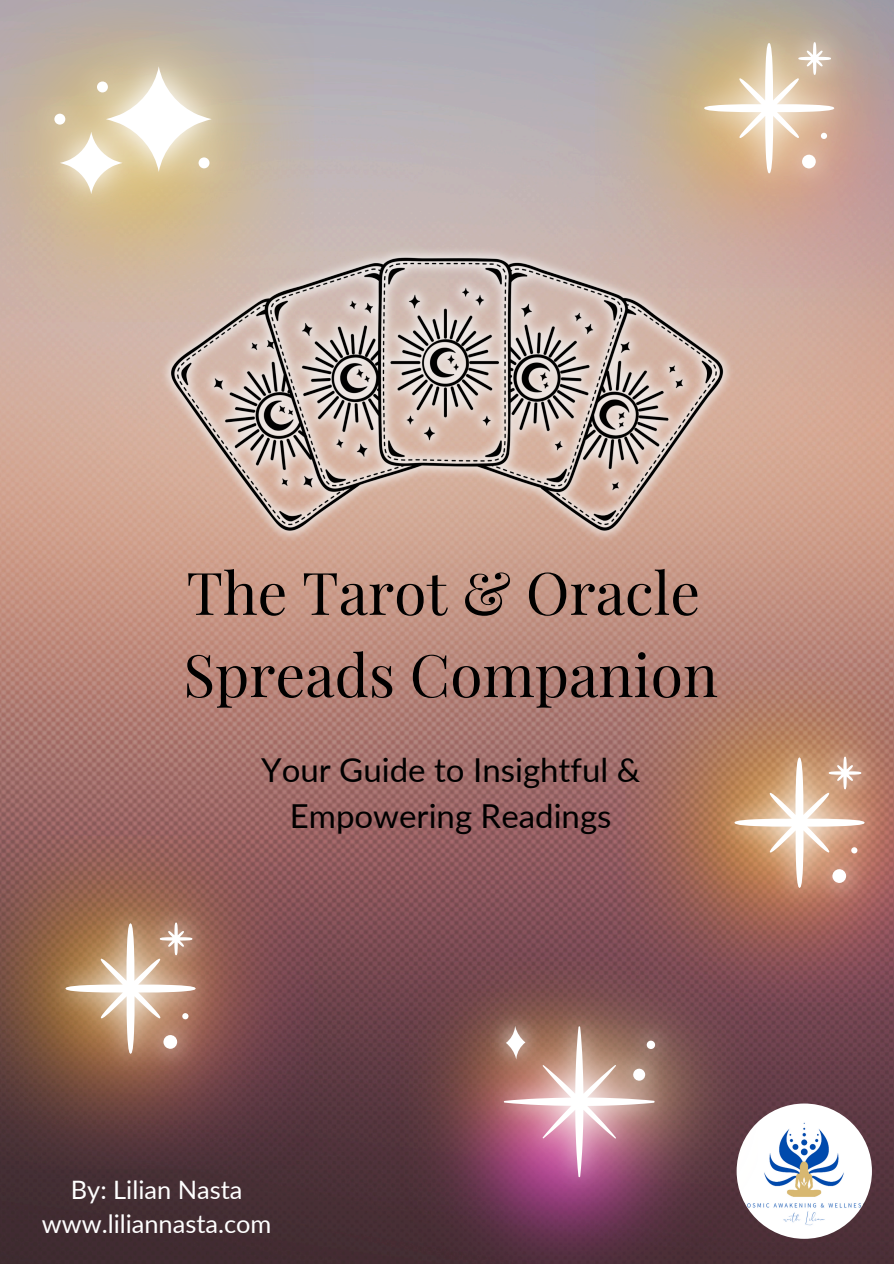
<style>
.page{position:relative;width:894px;height:1264px;background:#fff}
.page>*{position:absolute;margin:0;border:0;box-sizing:border-box;transform-origin:0 0}
.t1{font:58.8px/82.2px "Playfair Display";color:#000}
.t2{font:33px/46.2px "Lato";color:#000;text-align:center}
.t3{font:25.35px "Lato";color:#fff}
</style>
<div class="page">
<img style="left:0;top:0;width:893px;height:1263px">
<img style="left:736px;top:1103px;width:135px;height:135px;border-radius:50%">
<img style="left:135px;top:239px;width:622px;height:311px">
<img style="left:595px;top:0;width:298px;height:288px">
<img style="left:650px;top:0;width:237px;height:227px">
<img style="left:681px;top:20px;width:175px;height:175px">
<svg style="left:704px;top:42px;width:130px;height:131px"></svg>
<img style="left:0;top:836px;width:313px;height:332px">
<img style="left:12px;top:869px;width:237px;height:238px">
<img style="left:43px;top:900px;width:175px;height:176px">
<svg style="left:66px;top:922px;width:129px;height:131px;background:#c29e81"></svg>
<img style="left:625px;top:670px;width:268px;height:332px">
<img style="left:681px;top:703px;width:212px;height:238px">
<img style="left:712px;top:734px;width:174px;height:176px">
<svg style="left:734px;top:756px;width:130px;height:131px;background:#d4a98b"></svg>
<img style="left:0;top:0;width:313px;height:321px">
<img style="left:0;top:6px;width:271px;height:248px">
<img style="left:29px;top:41px;width:208px;height:178px">
<svg style="left:60px;top:66px;width:151px;height:128px"></svg>
<div style="left:198px;top:157px;width:11px;height:11px;background:#fff;border-radius:50%"></div>
<div style="left:97px;top:81px;width:11px;height:11px;background:#fff;border-radius:50%"></div>
<div style="left:54px;top:114px;width:11px;height:11px;background:#fff;border-radius:50%"></div>
<img style="left:400px;top:959px;width:357px;height:304px">
<img style="left:456px;top:978px;width:246px;height:246px">
<img style="left:484px;top:1005px;width:190px;height:191px">
<svg style="left:503px;top:1025px;width:151px;height:152px;background:#bf8c93"></svg>
<p class="t1" style="left:183px;top:549px;width:536px">The Tarot &amp; Oracle<br>Spreads Companion</p>
<h2 class="t2" style="left:261px;top:746px;width:380px">Your Guide to Insightful &amp;<br>Empowering Readings</h2>
<p class="t3" style="left:71px;top:1173px;width:173px">By: Lilian Nasta</p>
<p class="t3" style="left:42px;top:1208px;width:231px">www.liliannasta.com</p>
</div>
